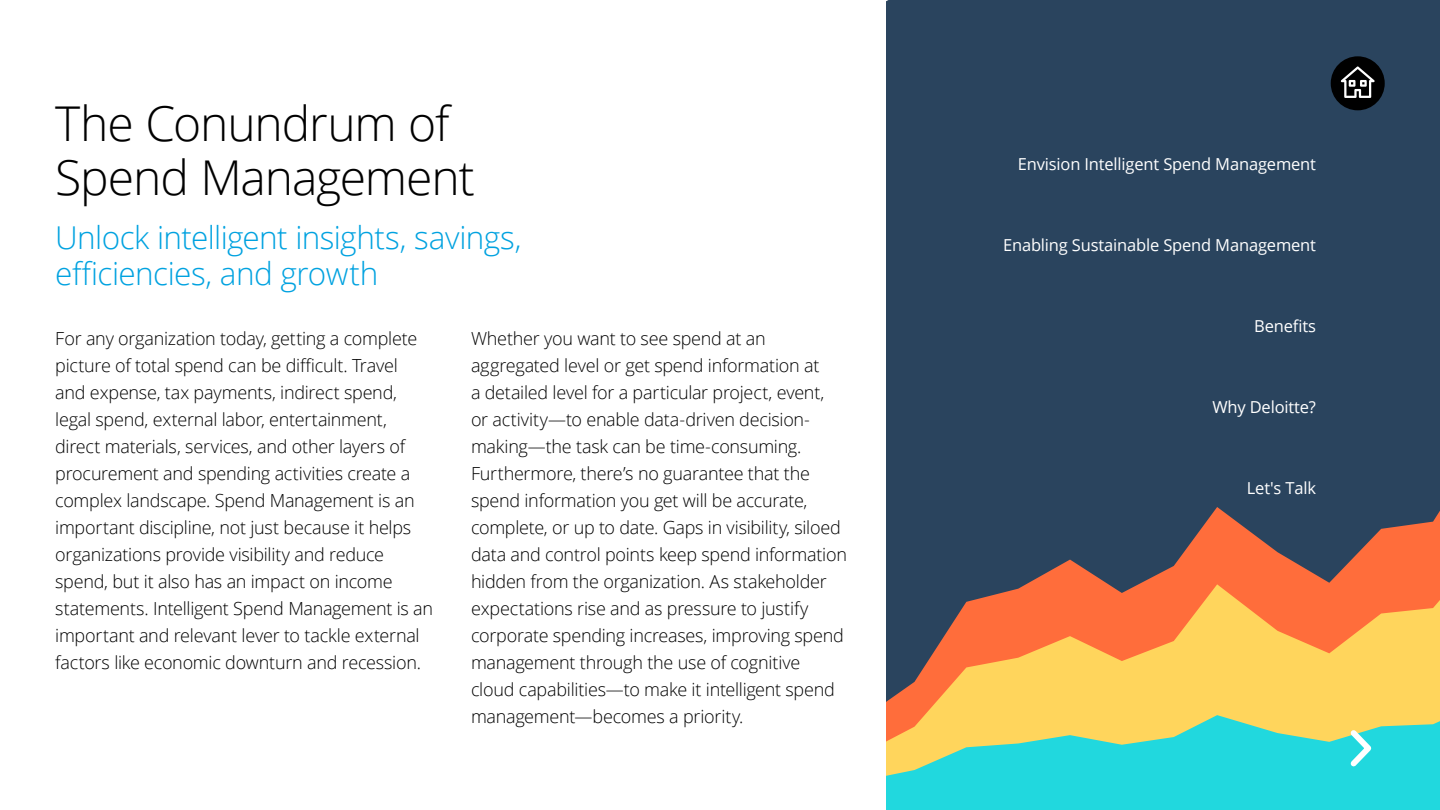
<style>
.page{position:relative;width:1440px;height:810px;background:#fff}
.page>*{position:absolute;margin:0;border:0;box-sizing:border-box;transform-origin:0 0}
.t1{font:300 48px/54px "Open Sans";letter-spacing:-.025em;color:#000}
.t2{font:300 31.5px/36px "Open Sans";letter-spacing:-.02em;color:#00a2e0}
.t3{font:300 18px/27px "Open Sans";letter-spacing:-.015em;color:#000}
.t4{font:16.5px "Open Sans";letter-spacing:-.01em;color:#fff}
</style>
<div class="page">
<div style="left:887px;top:0;width:553px;height:329px;background:#2a445e"></div>
<div style="left:887px;top:329px;width:553px;height:136px;background:#2a445e"></div>
<svg style="left:887px;top:465px;width:553px;height:204px;background:#8e6652"></svg>
<svg style="left:887px;top:669px;width:553px;height:141px;background:#8ed19b"></svg>
<svg style="left:1345px;top:725px;width:31px;height:47px"></svg>
<div style="left:1331px;top:56px;width:54px;height:54px;background:#000;border-radius:50%"></div>
<svg style="left:1341px;top:66px;width:34px;height:32px"></svg>
<h1 class="t1" style="left:55px;top:95px;width:421px">The Conundrum of<br>Spend Management</h1>
<h2 class="t2" style="left:55px;top:219px;width:468px">Unlock intelligent insights, savings, efficiencies, and growth</h2>
<p class="t3" style="left:55px;top:324px;width:379px">For any organization today, getting a complete picture of total spend can be difficult. Travel<br>and expense, tax payments, indirect spend, legal spend, external labor, entertainment, direct materials, services, and other layers of procurement and spending activities create a complex landscape. Spend Management is an important discipline, not just because it helps organizations provide visibility and reduce spend, but it also has an impact on income statements. Intelligent Spend Management is an important and relevant lever to tackle external factors like economic downturn and recession.</p>
<p class="t3" style="left:471px;top:324px;width:377px">Whether you want to see spend at an aggregated level or get spend information at<br>a detailed level for a particular project, event,<br>or activity—to enable data-driven decision&shy;making—the task can be time-consuming.<br>Furthermore, there’s no guarantee that the spend information you get will be accurate, complete, or up to date. Gaps in visibility, siloed data and control points keep spend information hidden from the organization. As stakeholder expectations rise and as pressure to justify corporate spending increases, improving spend management through the use of cognitive cloud capabilities—to make it intelligent spend management—becomes a priority.</p>
<p class="t4" style="left:1018px;top:153px;width:300px">Envision Intelligent Spend Management</p>
<p class="t4" style="left:1003px;top:234px;width:315px">Enabling Sustainable Spend Management</p>
<p class="t4" style="left:1254px;top:315px;width:63px">Benefits</p>
<p class="t4" style="left:1212px;top:396px;width:105px">Why Deloitte?</p>
<p class="t4" style="left:1247px;top:477px;width:71px">Let's Talk</p>
</div>
